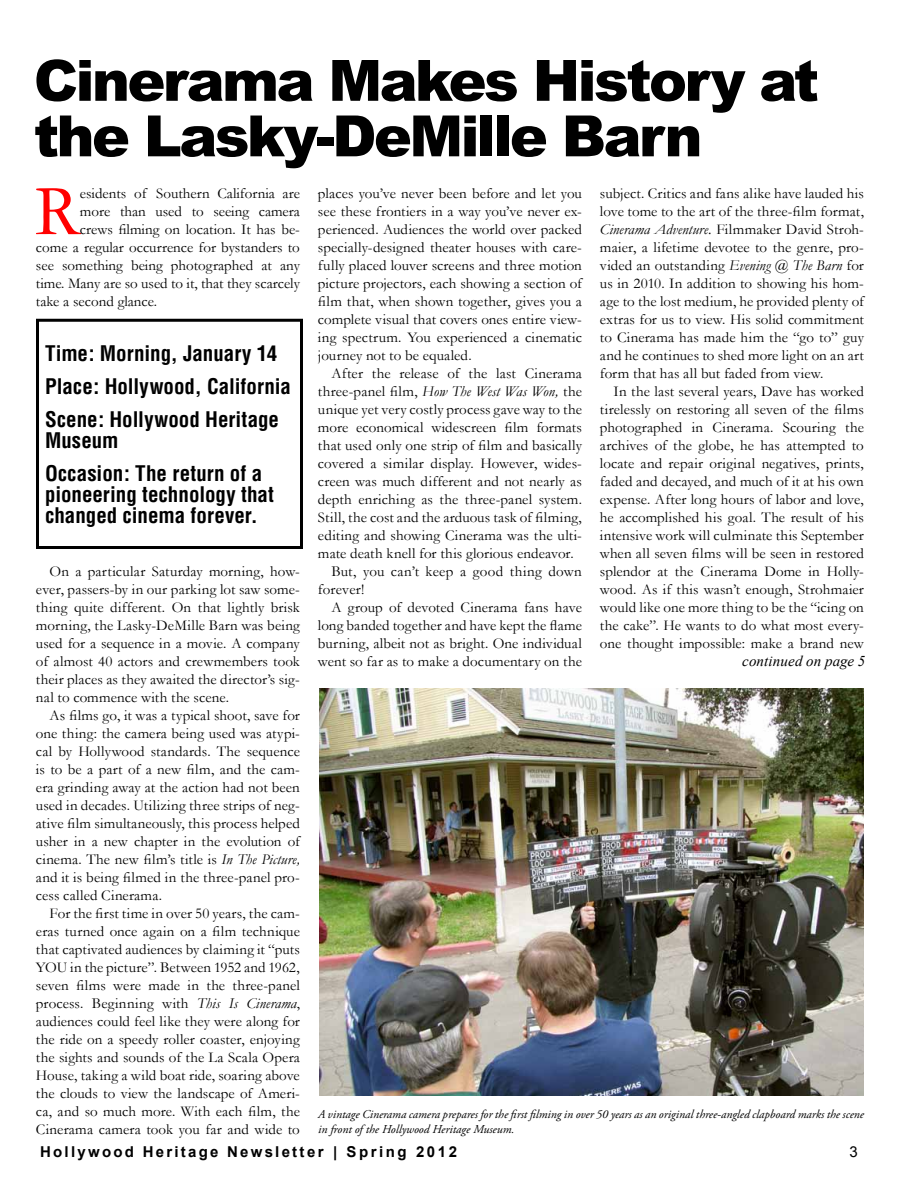
<style>
.page{position:relative;width:918px;height:1188px;background:#fff}
.page>*{position:absolute;margin:0;border:0;box-sizing:border-box;transform-origin:0 0}
.t1{font:72.75px "Garamond";color:#f00}
.t2{font:900 57px/55.5px "Arial";letter-spacing:-.045em;color:#000}
.t3{font:700 condensed 21px/33px "Helvetica";color:#000}
.t4{font:15px/18px "Garamond";letter-spacing:.005em;color:#000;text-align:justify}
.t5{font:700 15px "Arial";letter-spacing:.15em;color:#000}
.t6{font:italic 15px "Times New Roman";letter-spacing:.005em;color:#000}
.t7{font:15px "Arial";color:#000}
.t8{font:italic 12px/15px "Adobe Garamond Pro";color:#000}
.s1{font-style:italic}
</style>
<div class="page">
<div style="left:36px;top:319px;width:267px;height:230px;border:3px solid #000"></div>
<img style="left:320px;top:688px;width:544px;height:408px">
<h2 class="t2" style="left:34px;top:51px;width:787px">Cinerama Makes History at the Lasky-DeMille Barn</h2>
<h1 class="t1" style="left:34px;top:162px;width:47px">R</h1>
<p class="t4" style="left:80px;top:184px;width:222px">esidents of Southern California are</p>
<p class="t4" style="left:80px;top:202px;width:222px">more than used to seeing camera</p>
<p class="t4" style="left:80px;top:220px;width:222px">crews filming on location. It has be-</p>
<p class="t4" style="left:36px;top:238px;width:265px">come a regular occurrence for bystanders to</p>
<p class="t4" style="left:36px;top:256px;width:266px">see something being photographed at any</p>
<p class="t4" style="left:36px;top:274px;width:266px">time. Many are so used to it, that they scarcely</p>
<p class="t4" style="left:36px;top:292px;width:123px">take a second glance.</p>
<h3 class="t3" style="left:45px;top:337px;width:248px">Time: Morning, January 14<br>Place: Hollywood, California<br>Scene: Hollywood Heritage</h3>
<h3 class="t3" style="left:45px;top:424px;width:219px">Museum<br>Occasion: The return of a</h3>
<h3 class="t3" style="left:45px;top:484px;width:231px;line-height:21px">pioneering technology that changed cinema forever.</h3>
<p class="t4" style="left:36px;top:562px;width:266px;text-indent:14px">On a particular Saturday morning, how&shy;ever, passers-by in our parking lot saw some&shy;thing quite different. On that lightly brisk morning, the Lasky-DeMille Barn was being used for a sequence in a movie. A company of almost 40 actors and crewmembers took their places as they awaited the director’s sig&shy;nal to commence with the scene.</p>
<p class="t4" style="left:36px;top:706px;width:266px;text-indent:14px">As films go, it was a typical shoot, save for one thing: the camera being used was atypi&shy;cal by Hollywood standards. The sequence is to be a part of a new film, and the cam&shy;era grinding away at the action had not been used in decades. Utilizing three strips of neg&shy;ative film simultaneously, this process helped usher in a new chapter in the evolution of cinema. The new film’s title is <span class="s1">In The Picture, </span>and it is being filmed in the three-panel pro&shy;cess called Cinerama.</p>
<p class="t4" style="left:36px;top:904px;width:266px;text-indent:14px">For the first time in over 50 years, the cam&shy;eras turned once again on a film technique that captivated audiences by claiming it “puts YOU in the picture”. Between 1952 and 1962, seven films were made in the three-panel process. Beginning with <span class="s1">This Is Cinerama</span>, audiences could feel like they were along for the ride on a speedy roller coaster, enjoying the sights and sounds of the La Scala Opera House, taking a wild boat ride, soaring above the clouds to view the landscape of Ameri&shy;ca, and so much more. With each film, the Cinerama camera took you far and wide to</p>
<p class="t4" style="left:318px;top:184px;width:266px">places you’ve never been before and let you see these frontiers in a way you’ve never ex&shy;perienced. Audiences the world over packed specially-designed theater houses with care&shy;fully placed louver screens and three motion picture projectors, each showing a section of film that, when shown together, gives you a complete visual that covers ones entire view&shy;ing spectrum. You experienced a cinematic journey not to be equaled.</p>
<p class="t4" style="left:331px;top:364px;width:252px">After the release of the last Cinerama</p>
<p class="t4" style="left:318px;top:382px;width:265px">three-panel film, <span class="s1">How The West Was Won,</span> the</p>
<p class="t4" style="left:318px;top:400px;width:265px">unique yet very costly process gave way to the</p>
<p class="t4" style="left:318px;top:418px;width:265px">more economical widescreen film formats</p>
<p class="t4" style="left:318px;top:436px;width:265px">that used only one strip of film and basically</p>
<p class="t4" style="left:318px;top:454px;width:266px">covered a similar display. However, wides-</p>
<p class="t4" style="left:318px;top:472px;width:265px">creen was much different and not nearly as</p>
<p class="t4" style="left:318px;top:490px;width:265px">depth enriching as the three-panel system.</p>
<p class="t4" style="left:318px;top:508px;width:265px">Still, the cost and the arduous task of filming,</p>
<p class="t4" style="left:318px;top:526px;width:266px">editing and showing Cinerama was the ulti-</p>
<p class="t4" style="left:318px;top:544px;width:257px">mate death knell for this glorious endeavor.</p>
<p class="t4" style="left:331px;top:562px;width:252px">But, you can’t keep a good thing down</p>
<p class="t4" style="left:318px;top:580px;width:48px">forever!</p>
<p class="t4" style="left:331px;top:598px;width:252px">A group of devoted Cinerama fans have</p>
<p class="t4" style="left:318px;top:616px;width:265px">long banded together and have kept the flame</p>
<p class="t4" style="left:318px;top:634px;width:265px">burning, albeit not as bright. One individual</p>
<p class="t4" style="left:318px;top:652px;width:266px">went so far as to make a documentary on the</p>
<p class="t4" style="left:600px;top:184px;width:266px">subject. Critics and fans alike have lauded his love tome to the art of the three-film format, <span class="s1">Cinerama Adventure.</span> Filmmaker David Stroh&shy;maier, a lifetime devotee to the genre, pro&shy;vided an outstanding <span class="s1">Evening @ The Barn</span> for us in 2010. In addition to showing his hom&shy;age to the lost medium, he provided plenty of extras for us to view. His solid commitment to Cinerama has made him the “go to” guy and he continues to shed more light on an art form that has all but faded from view.</p>
<p class="t4" style="left:600px;top:382px;width:266px;text-indent:14px">In the last several years, Dave has worked tirelessly on restoring all seven of the films photographed in Cinerama. Scouring the archives of the globe, he has attempted to locate and repair original negatives, prints, faded and decayed, and much of it at his own expense. After long hours of labor and love, he accomplished his goal. The result of his intensive work will culminate this September when all seven films will be seen in restored splendor at the Cinerama Dome in Holly&shy;wood. As if this wasn’t enough, Strohmaier would like one more thing to be the “icing on the cake”. He wants to do what most every&shy;one thought impossible: make a brand new</p>
<p class="t6" style="left:742px;top:651px;width:125px">continued on page 5</p>
<p class="t8" style="left:318px;top:1107px;width:548px">A vintage Cinerama camera prepares for the first filming in over 50 years as an original three-angled clapboard marks the scene in front of the Hollywood Heritage Museum.</p>
<p class="t5" style="left:40px;top:1142px;width:418px">Hollywood Heritage Newsletter | Spring 2012</p>
<p class="t7" style="left:850px;top:1142px;width:10px">3</p>
</div>
